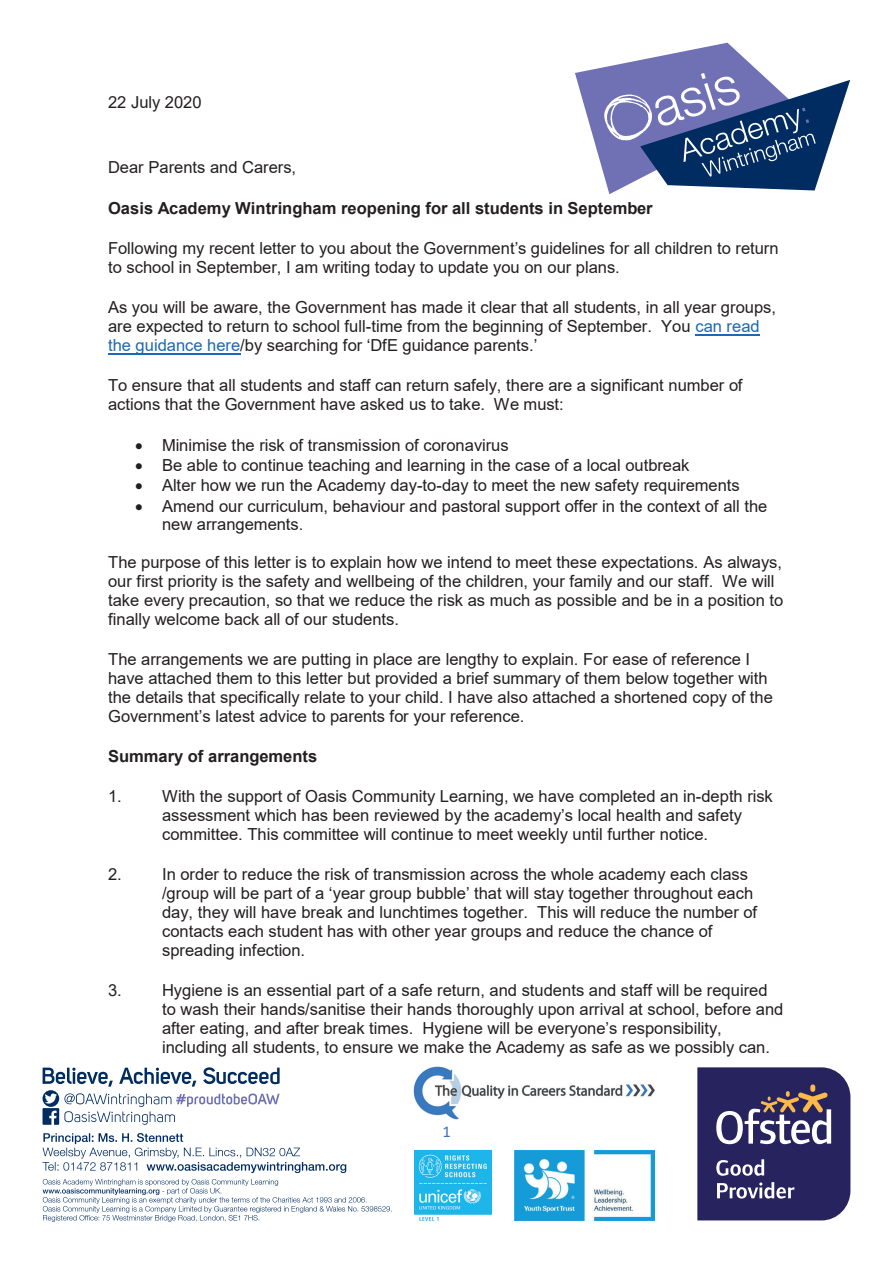
<style>
.page{position:relative;width:893px;height:1263px;background:#fff}
.page>*{position:absolute;margin:0;border:0;box-sizing:border-box;transform-origin:0 0}
.t1{font:16.5px/18.9px "Arial";color:#231f20}
.t2{font:700 16.5px "Arial";color:#231f20}
.t3{font:16.5px "Calibri";color:#3e73b9}
.s1{color:#1b69b4}
</style>
<div class="page">
<svg style="left:43px;top:1179px;width:349px;height:43px"></svg>
<svg style="left:42px;top:1133px;width:304px;height:40px"></svg>
<img style="left:413px;top:1067px;width:242px;height:53px">
<img style="left:414px;top:1150px;width:78px;height:72px">
<img style="left:515px;top:1150px;width:140px;height:70px">
<svg style="left:575px;top:43px;width:275px;height:151px"></svg>
<svg style="left:697px;top:1067px;width:153px;height:153px;background:#454070"></svg>
<svg style="left:43px;top:1067px;width:237px;height:19px"></svg>
<svg style="left:43px;top:1090px;width:16px;height:17px"></svg>
<svg style="left:43px;top:1092px;width:237px;height:33px"></svg>
<hr style="left:695px;top:334px;width:65px;height:1px;background:#1b69b4">
<hr style="left:108px;top:353px;width:132px;height:1px;background:#1b69b4">
<p class="t1" style="left:108px;top:92px;width:95px">22 July 2020</p>
<p class="t1" style="left:108px;top:157px;width:189px">Dear Parents and Carers,</p>
<p class="t2" style="left:108px;top:197px;width:546px">Oasis Academy Wintringham reopening for all students in September</p>
<p class="t1" style="left:108px;top:239px;width:672px">Following my recent letter to you about the Government’s guidelines for all children to return to school in September, I am writing today to update you on our plans.</p>
<p class="t1" style="left:108px;top:298px;width:669px">As you will be aware, the Government has made it clear that all students, in all year groups, are expected to return to school full-time from the beginning of September. You <span class="s1">can read the guidance here</span>/by searching for ‘DfE guidance parents.’</p>
<p class="t1" style="left:108px;top:376px;width:636px">To ensure that all students and staff can return safely, there are a significant number of actions that the Government have asked us to take. We must:</p>
<p class="t1" style="left:135px;top:436px;width:375px">• Minimise the risk of transmission of coronavirus</p>
<p class="t1" style="left:135px;top:456px;width:556px">• Be able to continue teaching and learning in the case of a local outbreak</p>
<p class="t1" style="left:135px;top:476px;width:606px">• Alter how we run the Academy day-to-day to meet the new safety requirements</p>
<p class="t1" style="left:162px;top:496px;width:607px;text-indent:-27px">• Amend our curriculum, behaviour and pastoral support offer in the context of all the new arrangements.</p>
<p class="t1" style="left:108px;top:553px;width:677px">The purpose of this letter is to explain how we intend to meet these expectations. As always, our first priority is the safety and wellbeing of the children, your family and our staff. We will take every precaution, so that we reduce the risk as much as possible and be in a position to finally welcome back all of our students.</p>
<p class="t1" style="left:108px;top:650px;width:666px">The arrangements we are putting in place are lengthy to explain. For ease of reference I have attached them to this letter but provided a brief summary of them below together with the details that specifically relate to your child. I have also attached a shortened copy of the Government’s latest advice to parents for your reference.</p>
<p class="t2" style="left:108px;top:744px;width:211px">Summary of arrangements</p>
<p class="t1" style="left:108px;top:787px;width:15px">1.</p>
<p class="t1" style="left:162px;top:787px;width:612px">With the support of Oasis Community Learning, we have completed an in-depth risk assessment which has been reviewed by the academy’s local health and safety committee. This committee will continue to meet weekly until further notice.</p>
<p class="t1" style="left:108px;top:865px;width:15px">2.</p>
<p class="t1" style="left:162px;top:865px;width:596px">In order to reduce the risk of transmission across the whole academy each class /group will be part of a ‘year group bubble’ that will stay together throughout each day, they will have break and lunchtimes together. This will reduce the number of contacts each student has with other year groups and reduce the chance of spreading infection.</p>
<p class="t1" style="left:108px;top:981px;width:15px">3.</p>
<p class="t1" style="left:162px;top:981px;width:623px">Hygiene is an essential part of a safe return, and students and staff will be required to wash their hands/sanitise their hands thoroughly upon arrival at school, before and after eating, and after break times. Hygiene will be everyone’s responsibility, including all students, to ensure we make the Academy as safe as we possibly can.</p>
<p class="t3" style="left:442px;top:1120px;width:10px">1</p>
</div>
